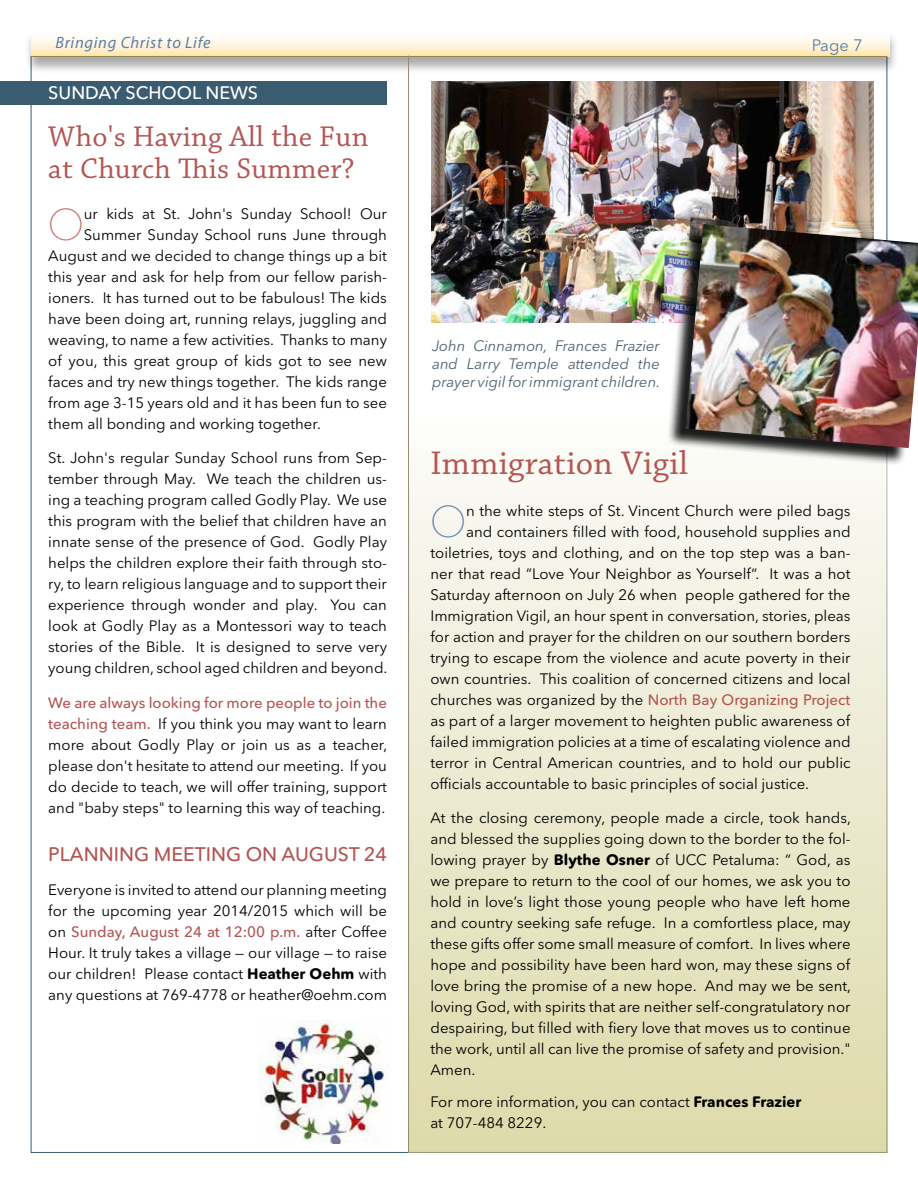
<style>
.page{position:relative;width:918px;height:1188px;background:#fff}
.page>*{position:absolute;margin:0;border:0;box-sizing:border-box;transform-origin:0 0}
.t1{font:200 45.6px "Hypatia Sans Pro";color:#c86a62}
.t2{font:200 45.6px "Hypatia Sans Pro";color:#5e7fa6}
.t3{font:34.5px "Chaparral Pro";letter-spacing:.01em;color:#b35654}
.t4{font:30px/31.5px "Chaparral Pro";letter-spacing:.01em;color:#b35654}
.t5{font:500 19.5px "Avenir Next Rounded Pro";color:#b35654}
.t6{font:500 18px "Avenir Next Rounded Pro";color:#fff}
.t7{font:italic 16.5px "Myriad Pro";letter-spacing:.04em;color:#5d7fa6}
.t8{font:16.5px "Avenir Next Rounded Pro";color:#5e7fa6}
.t9{font:15px/21px "Avenir Next Rounded Pro";color:#000;text-align:justify}
.t10{font:italic 15px/18px "Avenir Next Rounded Pro";color:#4a626e;text-align:justify}
.s1{font-weight:500;color:#b35654}
.s2{font-weight:700}
</style>
<div class="page">
<div style="left:409px;top:406px;width:478px;height:746px;background:linear-gradient(to bottom,#fcfcfb,#ddd9a9)"></div>
<div style="left:0;top:81px;width:387px;height:24px;background:#3b5b70"></div>
<img style="left:259px;top:1021px;width:130px;height:122px">
<div style="left:24px;top:30px;width:875px;height:44px;background:#000;opacity:.75"></div>
<svg style="left:31px;top:30px;width:859px;height:26px"></svg>
<img style="left:432px;top:81px;width:441px;height:241px">
<div style="left:667px;top:226px;width:251px;height:240px;background:#000;opacity:.89"></div>
<img style="left:685px;top:224px;width:233px;height:224px">
<hr style="left:408px;top:56px;width:1px;height:1097px;background:#958a74">
<p class="t7" style="left:55px;top:32px;width:157px">Bringing Christ to Life</p>
<p class="t8" style="left:812px;top:35px;width:52px">Page 7</p>
<p class="t6" style="left:48px;top:82px;width:115px">SU NDAY SCHOO</p>
<p class="t6" style="left:192px;top:82px;width:68px">L NEWS</p>
<h3 class="t4" style="left:48px;top:122px;width:322px">Who's Having All the Fun at Church This Summer?</h3>
<h1 class="t1" style="left:48px;top:195px;width:37px">O</h1>
<p class="t9" style="left:84px;top:203px;width:305px">ur kids at St. John's Sunday School! Our</p>
<p class="t9" style="left:84px;top:224px;width:305px">Summer Sunday School runs June through</p>
<p class="t9" style="left:48px;top:245px;width:340px">August and we decided to change things up a bit</p>
<p class="t9" style="left:48px;top:266px;width:340px">this year and ask for help from our fellow parish-</p>
<p class="t9" style="left:48px;top:287px;width:340px">ioners. It has turned out to be fabulous! The kids</p>
<p class="t9" style="left:48px;top:308px;width:340px">have been doing art, running relays, juggling and</p>
<p class="t9" style="left:48px;top:329px;width:340px">weaving, to name a few activities. Thanks to many</p>
<p class="t9" style="left:48px;top:350px;width:340px">of you, this great group of kids got to see new</p>
<p class="t9" style="left:48px;top:371px;width:340px">faces and try new things together. The kids range</p>
<p class="t9" style="left:48px;top:392px;width:340px">from age 3-15 years old and it has been fun to see</p>
<p class="t9" style="left:48px;top:413px;width:274px">them all bonding and working together.</p>
<p class="t9" style="left:48px;top:448px;width:341px">St. John's regular Sunday School runs from Sep&shy;tember through May. We teach the children us&shy;ing a teaching program called Godly Play. We use this program with the belief that children have an innate sense of the presence of God. Godly Play helps the children explore their faith through sto&shy;ry, to learn religious language and to support their experience through wonder and play. You can look at Godly Play as a M ontessori way to teach stories of the Bible. It is designed to serve very young children, school aged children and beyond.</p>
<p class="t9" style="left:48px;top:692px;width:341px"><span class="s1">We are always looking for more people to join the teaching team.</span> If you think you may want to learn more about Godly Play or join us as a teacher, please don't hesitate to attend our meeting. If you do decide to teach, we will offer training, support and "baby steps" to learning this way of teaching.</p>
<h3 class="t5" style="left:48px;top:842px;width:134px">PLANNING MEETI</h3>
<h3 class="t5" style="left:211px;top:842px;width:177px">NG ON AUGUST 24</h3>
<p class="t9" style="left:48px;top:880px;width:340px">Everyone is invited to attend our planning meeting for the upcoming year 2014/2015 which will be on <span class="s1">Sunday, August 24 at 12:00 p.m.</span> after Coffee Hour. It truly takes a village — our village — to raise our children! Please contact <span class="s2">Heather Oehm</span> with any questions at 769-4778 or heather@oehm.com</p>
<p class="t10" style="left:432px;top:337px;width:230px">John Cinnamon, Frances Frazier and Larry Temple attended the prayer vigil for immigrant children.</p>
<h2 class="t3" style="left:430px;top:444px;width:259px">Immigration Vigil</h2>
<h1 class="t2" style="left:430px;top:492px;width:37px">O</h1>
<p class="t9" style="left:466px;top:500px;width:386px">n the white steps of St. Vincent Church were piled bags</p>
<p class="t9" style="left:466px;top:521px;width:386px">and containers filled with food, household supplies and</p>
<p class="t9" style="left:430px;top:542px;width:422px">toiletries, toys and clothing, and on the top step was a ban-</p>
<p class="t9" style="left:430px;top:563px;width:422px">ner that read “Love Your Neighbor as Yourself”. It was a hot</p>
<p class="t9" style="left:430px;top:584px;width:422px">Saturday afternoon on July 26 when people gathered for the</p>
<p class="t9" style="left:430px;top:605px;width:422px">Immigration Vigil, an hour spent in conversation, stories, pleas</p>
<p class="t9" style="left:430px;top:626px;width:422px">for action and prayer for the children on our southern borders</p>
<p class="t9" style="left:430px;top:647px;width:422px">trying to escape from the violence and acute poverty in their</p>
<p class="t9" style="left:430px;top:668px;width:422px">own countries. This coalition of concerned citizens and local</p>
<p class="t9" style="left:430px;top:689px;width:422px">churches was organized by the <span class="s1">North Bay Organizing Project</span></p>
<p class="t9" style="left:430px;top:710px;width:421px">as part of a larger movement to heighten public awareness of</p>
<p class="t9" style="left:430px;top:731px;width:422px">failed immigration policies at a time of escalating violence and</p>
<p class="t9" style="left:430px;top:752px;width:422px">terror in Central American countries, and to hold our public</p>
<p class="t9" style="left:430px;top:773px;width:380px">officials accountable to basic principles of social justice.</p>
<p class="t9" style="left:430px;top:807px;width:422px">At the closing ceremony, people made a circle, took hands, and blessed the supplies going down to the border to the fol&shy;lowing prayer by <span class="s2">Blythe Osner</span> of UCC Petaluma: “ God, as we prepare to return to the cool of our homes, we ask you to hold in love’s light those young people who have left home and country seeking safe refuge. In a comfortless place, may these gifts offer some small measure of comfort. In lives where hope and possibility have been hard won, may these signs of love bring the promise of a new hope. And may we be sent, loving God, with spirits that are neither self-congratulatory nor despairing, but filled with fiery love that moves us to continue the work, until all can live the promise of safety and provision." Amen.</p>
<p class="t9" style="left:430px;top:1091px;width:373px">For more information, you can contact <span class="s2">Frances Frazier </span>at 707-484 8229.</p>
</div>
